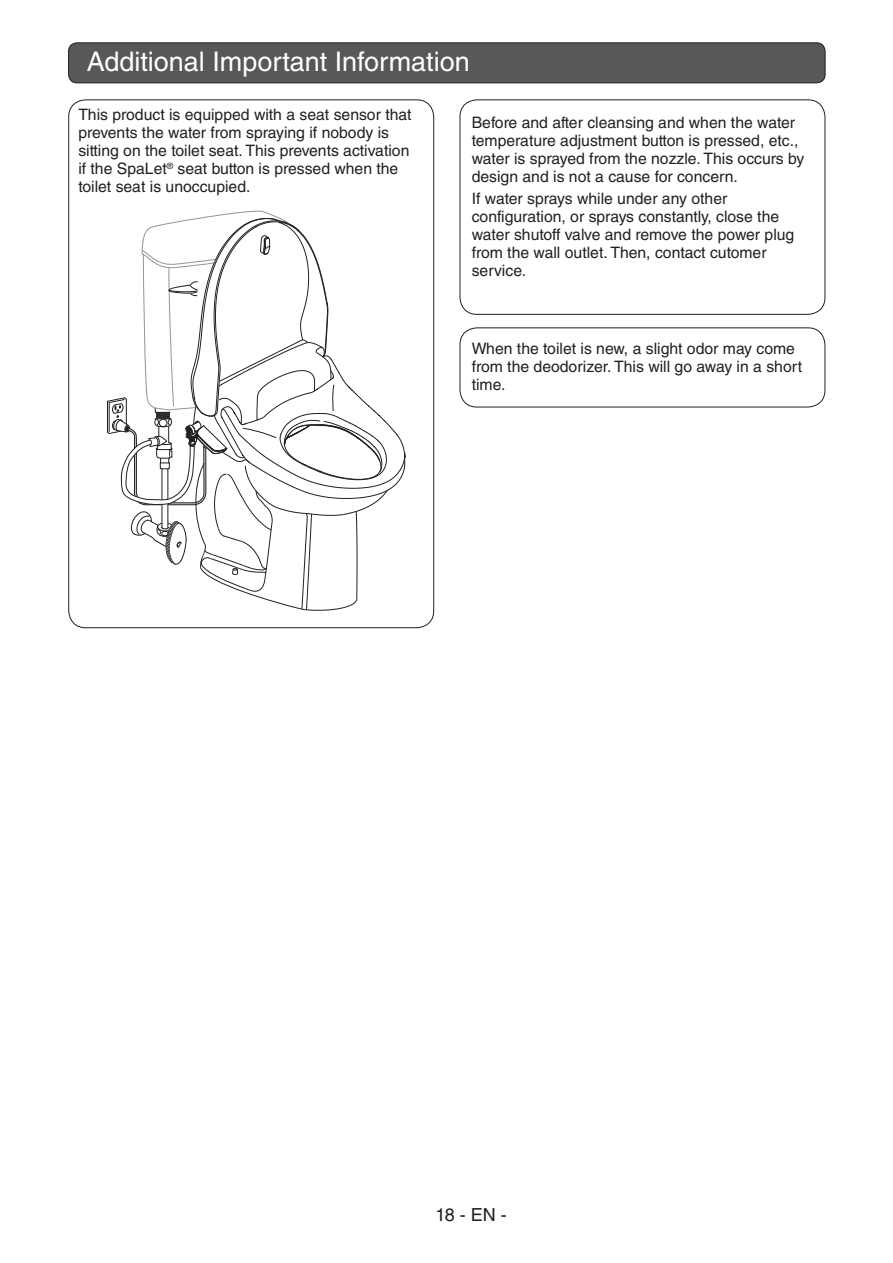
<style>
.page{position:relative;width:893px;height:1263px;background:#fff}
.page>*{position:absolute;margin:0;border:0;box-sizing:border-box;transform-origin:0 0}
.t1{font:27px "Helvetica LT Std";color:#fff}
.t2{font:18px "Helvetica LT Std";color:#231f20}
.t3{font:15.75px/18px "Helvetica LT Std";color:#231f20}
</style>
<div class="page">
<div style="left:460px;top:327px;width:365px;height:80px;border:1px solid #231f20;border-radius:17px"></div>
<div style="left:460px;top:99px;width:365px;height:216px;border:1px solid #231f20;border-radius:17px"></div>
<div style="left:69px;top:43px;width:756px;height:40px;background:#57585a;border-radius:9px"></div>
<div style="left:68px;top:43px;width:757px;height:40px;border:1px solid #231f20;border-radius:9px"></div>
<svg style="left:107px;top:210px;width:299px;height:401px"></svg>
<h1 class="t1" style="left:87px;top:52px;width:384px">Additional Important Information</h1>
<p class="t3" style="left:78px;top:107px;width:335px">This product is equipped with a seat sensor that prevents the water from spraying if nobody is sitting on the toilet seat. This prevents activation if the SpaLet<sup>®</sup> seat button is pressed when the toilet seat is unoccupied.</p>
<p class="t3" style="left:472px;top:115px;width:334px">Before and after cleansing and when the water temperature adjustment button is pressed, etc., water is sprayed from the nozzle. This occurs by design and is not a cause for concern.</p>
<p class="t3" style="left:472px;top:191px;width:324px">If water sprays while under any other configuration, or sprays constantly, close the water shutoff valve and remove the power plug from the wall outlet. Then, contact cutomer service.</p>
<p class="t3" style="left:472px;top:341px;width:332px">When the toilet is new, a slight odor may come from the deodorizer. This will go away in a short time.</p>
<p class="t2" style="left:436px;top:1208px;width:73px">18 - EN -</p>
</div>
